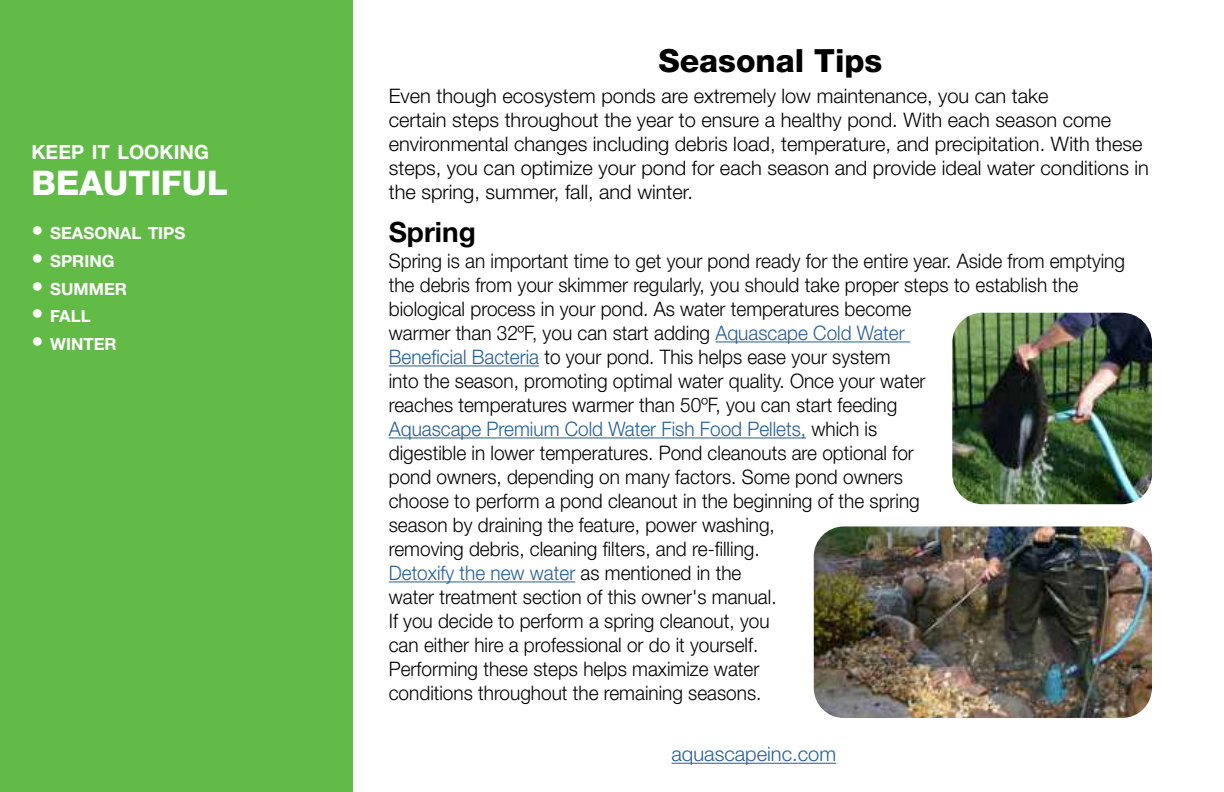
<style>
.page{position:relative;width:1224px;height:792px;background:#fff}
.page>*{position:absolute;margin:0;border:0;box-sizing:border-box;transform-origin:0 0}
.t1{font:800 34px "Helvetica Neue LT Std";color:#fff}
.t2{font:800 32px "Helvetica Neue LT Std";color:#000}
.t3{font:700 28px "Helvetica Neue LT Std";color:#000}
.t4{font:300 20px/24px "Helvetica Neue LT Std";color:#000;scale:.95 1}
.t5{font:300 20px/24px "Helvetica Neue LT Std";color:#000}
.t6{font:300 20px "Helvetica Neue LT Std";color:#215e9e}
.t7{font:700 19.6px "Helvetica Neue LT Std";color:#fff}
.t8{font:700 16.8px "Helvetica Neue LT Std";color:#fff}
.s1{font-size:24px}
.s2{color:#215e9e}
</style>
<div class="page">
<img style="left:952px;top:313px;width:200px;height:191px">
<img style="left:814px;top:526px;width:338px;height:192px">
<div style="left:0;top:0;width:353px;height:792px;background:#62bb46"></div>
<hr style="left:672px;top:763px;width:164px;height:1px;background:#215e9e">
<hr style="left:715px;top:341px;width:195px;height:1px;background:#215e9e">
<hr style="left:389px;top:365px;width:150px;height:1px;background:#215e9e">
<hr style="left:389px;top:437px;width:417px;height:1px;background:#215e9e">
<hr style="left:389px;top:581px;width:186px;height:1px;background:#215e9e">
<p class="t7" style="left:32px;top:140px;width:179px">KEEP IT LOOKING</p>
<h1 class="t1" style="left:32px;top:163px;width:198px">BEAUTIFUL</h1>
<p class="t8" style="left:32px;top:223px;width:155px"><span class="s1">•</span> SEASONAL TIPS</p>
<p class="t8" style="left:32px;top:251px;width:85px"><span class="s1">•</span> SPRING</p>
<p class="t8" style="left:32px;top:278px;width:97px"><span class="s1">•</span> SUMMER</p>
<p class="t8" style="left:32px;top:306px;width:61px"><span class="s1">•</span> FALL</p>
<p class="t8" style="left:32px;top:334px;width:87px"><span class="s1">•</span> WINTER</p>
<h2 class="t2" style="left:658px;top:42px;width:226px">Seasonal Tips</h2>
<p class="t5" style="left:389px;top:83px;width:762px">Even though ecosystem ponds are extremely low maintenance, you can take<br>certain steps throughout the year to ensure a healthy pond. With each season come environmental changes including debris load, temperature, and precipitation. With these steps, you can optimize your pond for each season and provide ideal water conditions in the spring, summer, fall, and winter.</p>
<h3 class="t3" style="left:389px;top:215px;width:89px">Spring</h3>
<p class="t4" style="left:389px;top:248px;width:777px">Spring is an important time to get your pond ready for the entire year. Aside from emptying the debris from your skimmer regularly, you should take proper steps to establish the biological process in your pond. As water temperatures become<br>warmer than 32ºF, you can start adding <span class="s2">Aquascape Cold Water<br>Beneficial Bacteria</span> to your pond. This helps ease your system<br>into the season, promoting optimal water quality. Once your water<br>reaches temperatures warmer than 50ºF, you can start feeding<br><span class="s2">Aquascape Premium Cold Water Fish Food Pellets,</span> which is<br>digestible in lower temperatures. Pond cleanouts are optional for<br>pond owners, depending on many factors. Some pond owners<br>choose to perform a pond cleanout in the beginning of the spring<br>season by draining the feature, power washing,<br>removing debris, cleaning filters, and re-filling.<br><span class="s2">Detoxify the new water</span> as mentioned in the<br>water treatment section of this owner's manual.<br>If you decide to perform a spring cleanout, you<br>can either hire a professional or do it yourself.<br>Performing these steps helps maximize water<br>conditions throughout the remaining seasons.</p>
<p class="t6" style="left:672px;top:742px;width:166px">aquascapeinc.com</p>
</div>
